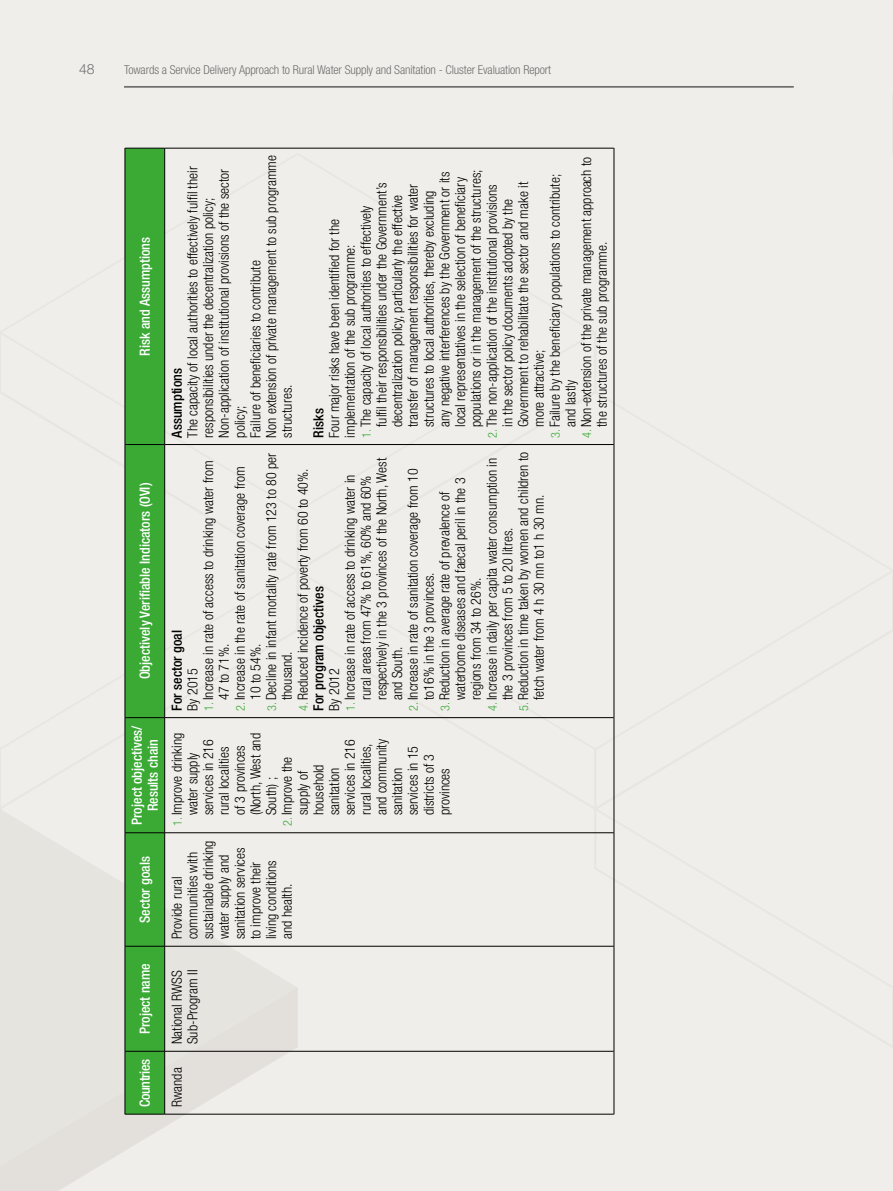
<style>
.page{position:relative;width:893px;height:1191px;background:#f0eeeb}
.page>*{position:absolute;margin:0;border:0;box-sizing:border-box;transform-origin:0 0}
.t1{font:300 condensed 14px/15.8px "Helvetica Neue LT Std";color:#000}
.t2{font:500 condensed 14px/15.8px "Helvetica Neue LT Std";color:#fff;text-align:center}
.t3{font:500 condensed 14px "Helvetica Neue LT Std";color:#000}
.t4{font:500 condensed 14px "Helvetica Neue LT Std";letter-spacing:-.025em;color:#fff}
.t5{font:300 14px "Helvetica Neue LT Std";color:#706f6f}
.t6{font:300 condensed 12.25px "Helvetica Neue LT Std";letter-spacing:-.01em;color:#706f6f}
.s1{font-size:12.25px;color:#3aaa35}
</style>
<div class="page">
<svg style="left:300px;top:718px;width:297px;height:1px"></svg>
<svg style="left:124px;top:567px;width:176px;height:242px"></svg>
<hr style="left:124px;top:86px;width:670px;height:2px;background:#706f6f">
<svg style="left:0;top:809px;width:298px;height:178px;fill:#e6e4df"></svg>
<svg style="left:1px;top:987px;width:297px;height:204px;fill:#e6e4df"></svg>
<svg style="left:0;top:987px;width:1px;height:204px"></svg>
<div style="left:126px;top:149px;width:38px;height:964px;background:#3aaa35"></div>
<hr style="left:125px;top:1051px;width:1px;height:63px;background:#000">
<hr style="left:125px;top:1113px;width:39px;height:1px;background:#000">
<hr style="left:125px;top:946px;width:1px;height:105px;background:#000">
<hr style="left:125px;top:1051px;width:39px;height:1px;background:#000">
<hr style="left:125px;top:832px;width:1px;height:114px;background:#000">
<hr style="left:125px;top:946px;width:39px;height:1px;background:#000">
<hr style="left:125px;top:717px;width:1px;height:115px;background:#000">
<hr style="left:125px;top:832px;width:39px;height:1px;background:#000">
<hr style="left:125px;top:444px;width:1px;height:273px;background:#000">
<hr style="left:125px;top:717px;width:39px;height:1px;background:#000">
<hr style="left:125px;top:148px;width:1px;height:296px;background:#000">
<hr style="left:125px;top:444px;width:39px;height:1px;background:#000">
<hr style="left:125px;top:148px;width:39px;height:1px;background:#000">
<hr style="left:164px;top:1051px;width:1px;height:63px;background:#000">
<hr style="left:165px;top:1113px;width:449px;height:1px;background:#000">
<hr style="left:164px;top:946px;width:1px;height:105px;background:#000">
<hr style="left:165px;top:1051px;width:449px;height:1px;background:#000">
<hr style="left:164px;top:832px;width:1px;height:114px;background:#000">
<hr style="left:165px;top:946px;width:449px;height:1px;background:#000">
<hr style="left:164px;top:717px;width:1px;height:115px;background:#000">
<hr style="left:165px;top:832px;width:449px;height:1px;background:#000">
<hr style="left:164px;top:444px;width:1px;height:273px;background:#000">
<hr style="left:165px;top:717px;width:449px;height:1px;background:#000">
<hr style="left:164px;top:148px;width:1px;height:296px;background:#000">
<hr style="left:165px;top:444px;width:449px;height:1px;background:#000">
<hr style="left:165px;top:148px;width:449px;height:1px;background:#000">
<hr style="left:614px;top:1051px;width:1px;height:63px;background:#000">
<hr style="left:614px;top:946px;width:1px;height:105px;background:#000">
<hr style="left:614px;top:832px;width:1px;height:114px;background:#000">
<hr style="left:614px;top:717px;width:1px;height:115px;background:#000">
<hr style="left:614px;top:444px;width:1px;height:273px;background:#000">
<hr style="left:614px;top:148px;width:1px;height:296px;background:#000">
<p class="t5" style="left:79px;top:61px;width:17px">48</p>
<p class="t6" style="left:124px;top:63px;width:429px">Towards a Service Delivery Approach to Rural Water Supply and Sanitation - Cluster Evaluation Report</p>
<p class="t2" style="left:137px;top:355px;width:120px;rotate:-90deg">Risk and Assumptions</p>
<p class="t2" style="left:137px;top:679px;width:198px;rotate:-90deg">Objectively Verifiable Indicators (OVI)</p>
<p class="t2" style="left:129px;top:825px;width:101px;rotate:-90deg">Project objectives/<br>Results chain</p>
<p class="t2" style="left:137px;top:923px;width:68px;rotate:-90deg">Sector goals</p>
<p class="t2" style="left:137px;top:1034px;width:73px;rotate:-90deg">Project name</p>
<p class="t4" style="left:136px;top:1107px;width:50px;rotate:-90deg">Countries</p>
<p class="t1" style="left:184px;top:437px;width:284px;rotate:-90deg">The capacity of local authorities to effectively fulfil their responsibilities under the decentralization policy; Non-application of institutional provisions of the sector policy;<br>Failure of beneficiaries to contribute<br>Non extension of private management to sub programme structures.</p>
<p class="t3" style="left:168px;top:437px;width:71px;rotate:-90deg">Assumptions</p>
<p class="t1" style="left:578px;top:437px;width:282px;rotate:-90deg"><span class="s1">4.</span>Non-extension of the private management approach to</p>
<p class="t1" style="left:358px;top:427px;width:259px;text-indent:-11px;rotate:-90deg"><span class="s1">1.</span> The capacity of local authorities to effectively<br>fulfil their responsibilities under the Government’s decentralization policy, particularly the effective transfer of management responsibilities for water structures to local authorities, thereby excluding any negative interferences by the Government or its local representatives in the selection of beneficiary populations or in the management of the structures;</p>
<p class="t1" style="left:484px;top:427px;width:246px;text-indent:-11px;rotate:-90deg"><span class="s1">2.</span> The non-application of the institutional provisions in the sector policy documents adopted by the Government to rehabilitate the sector and make it more attractive;</p>
<p class="t1" style="left:547px;top:437px;width:265px;rotate:-90deg"><span class="s1">3.</span> Failure by the beneficiary populations to contribute;</p>
<p class="t1" style="left:326px;top:437px;width:220px;rotate:-90deg">Four major risks have been identified for the implementation of the sub programme:</p>
<p class="t1" style="left:594px;top:427px;width:187px;rotate:-90deg">the structures of the sub programme.</p>
<p class="t1" style="left:562px;top:427px;width:48px;rotate:-90deg">and lastly</p>
<p class="t3" style="left:310px;top:437px;width:31px;rotate:-90deg">Risks</p>
<p class="t1" style="left:515px;top:710px;width:260px;rotate:-90deg"><span class="s1">5.</span>Reduction in time taken by women and children to</p>
<p class="t1" style="left:263px;top:710px;width:259px;rotate:-90deg"><span class="s1">3.</span>Decline in infant mortality rate from 123 to 80 per</p>
<p class="t1" style="left:342px;top:700px;width:243px;text-indent:-11px;rotate:-90deg"><span class="s1">1.</span> Increase in rate of access to drinking water in rural areas from 47% to 61%, 60% and 60% respectively in the 3 provinces of the North, West and South.</p>
<p class="t1" style="left:405px;top:710px;width:243px;rotate:-90deg"><span class="s1">2.</span> Increase in rate of sanitation coverage from 10</p>
<p class="t1" style="left:484px;top:710px;width:254px;rotate:-90deg"><span class="s1">4.</span> Increase in daily per capita water consumption in</p>
<p class="t1" style="left:200px;top:700px;width:241px;text-indent:-11px;rotate:-90deg"><span class="s1">1.</span> Increase in rate of access to drinking water from<br>47 to 71%.</p>
<p class="t1" style="left:232px;top:710px;width:245px;rotate:-90deg"><span class="s1">2.</span> Increase in the rate of sanitation coverage from</p>
<p class="t1" style="left:295px;top:710px;width:244px;rotate:-90deg"><span class="s1">4.</span>Reduced incidence of poverty from 60 to 40%.</p>
<p class="t1" style="left:452px;top:700px;width:224px;rotate:-90deg">waterborne diseases and faecal peril in the 3</p>
<p class="t1" style="left:436px;top:710px;width:221px;rotate:-90deg"><span class="s1">3.</span>Reduction in average rate of prevalence of</p>
<p class="t1" style="left:531px;top:700px;width:207px;rotate:-90deg">fetch water from 4 h 30 mn to1 h 30 mn.</p>
<p class="t1" style="left:499px;top:700px;width:174px;rotate:-90deg">the 3 provinces from 5 to 20 litres.</p>
<p class="t1" style="left:421px;top:700px;width:129px;rotate:-90deg">to16% in the 3 provinces.</p>
<p class="t1" style="left:468px;top:700px;width:124px;rotate:-90deg">regions from 34 to 26%.</p>
<p class="t3" style="left:310px;top:710px;width:126px;rotate:-90deg">For program objectives</p>
<p class="t3" style="left:168px;top:710px;width:82px;rotate:-90deg">For sector goal</p>
<p class="t1" style="left:247px;top:700px;width:58px;rotate:-90deg">10 to 54%.</p>
<p class="t1" style="left:279px;top:700px;width:50px;rotate:-90deg">thousand.</p>
<p class="t1" style="left:184px;top:710px;width:44px;rotate:-90deg">By 2015</p>
<p class="t1" style="left:326px;top:710px;width:44px;rotate:-90deg">By 2012</p>
<p class="t1" style="left:169px;top:815px;width:84px;text-indent:-11px;rotate:-90deg"><span class="s1">1.</span> Improve drinking water supply services in 216 rural localities<br>of 3 provinces (North, West and<br>South) ;</p>
<p class="t1" style="left:279px;top:815px;width:78px;text-indent:-11px;rotate:-90deg"><span class="s1">2.</span> Improve the supply of household sanitation services in 216 rural localities, and community sanitation services in 15 districts of 3 provinces</p>
<p class="t1" style="left:169px;top:939px;width:100px;rotate:-90deg">Provide rural communities with sustainable drinking water supply and sanitation services to improve their living conditions and health.</p>
<p class="t1" style="left:169px;top:1044px;width:76px;rotate:-90deg">National RWSS<br>Sub-Program II</p>
<p class="t1" style="left:169px;top:1107px;width:41px;rotate:-90deg">Rwanda</p>
</div>
